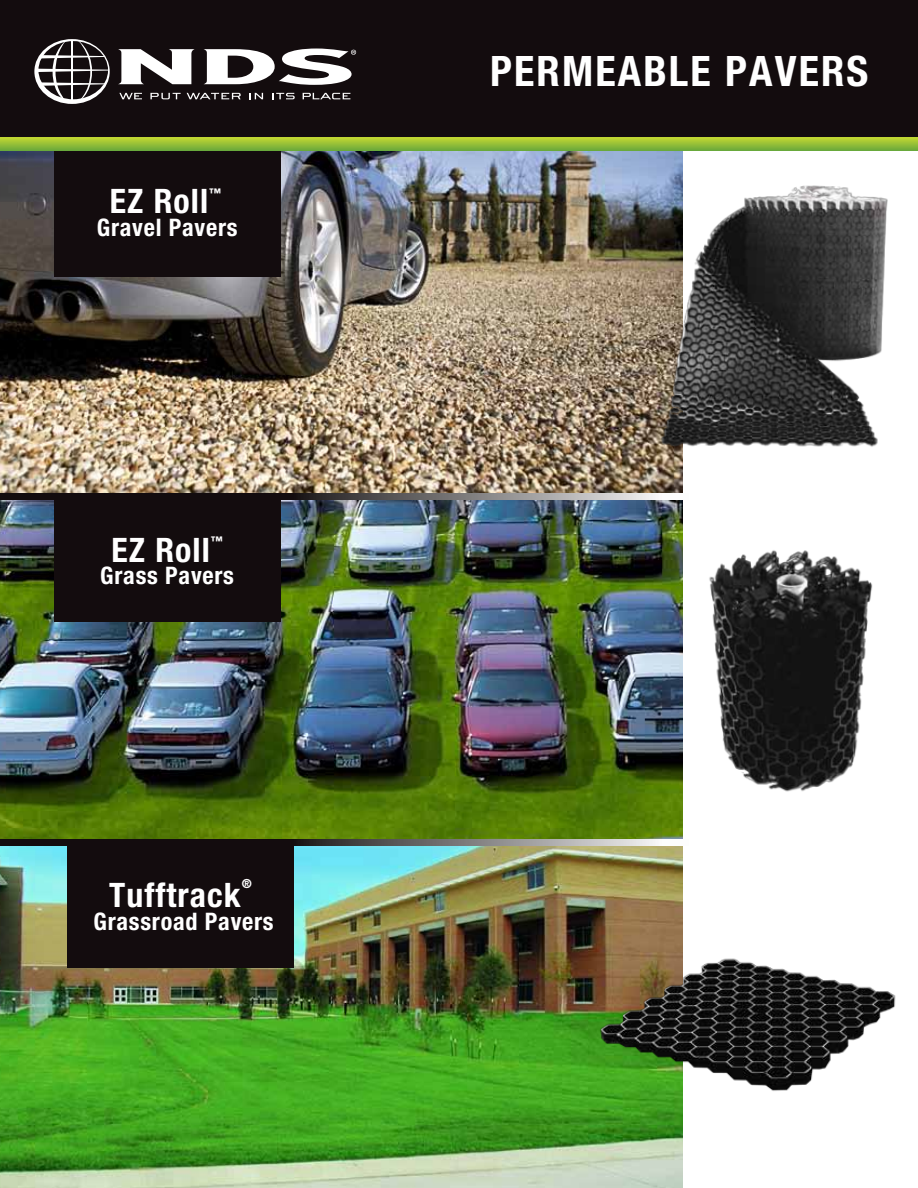
<style>
.page{position:relative;width:918px;height:1188px;background:#fff}
.page>*{position:absolute;margin:0;border:0;box-sizing:border-box;transform-origin:0 0}
.t1{font:700 condensed 42px "Helvetica Neue LT Std";letter-spacing:.05em;color:#fff}
.t2{font:700 condensed 33.75px "Helvetica Neue LT Std";letter-spacing:.03em;color:#fff}
.t3{font:700 condensed 24.15px "Helvetica Neue LT Std";letter-spacing:.03em;color:#fff}
.t4{font:700 condensed 12.6px "Helvetica Neue LT Std";color:#fff}
.t5{font:700 condensed 12px "Helvetica Neue LT Std";color:#fff}
</style>
<div class="page">
<img style="left:0;top:151px;width:683px;height:1037px">
<div style="left:0;top:0;width:918px;height:144px;background:#130c0e"></div>
<svg style="left:118px;top:49px;width:77px;height:35px"></svg>
<svg style="left:119px;top:93px;width:23px;height:6px"></svg>
<svg style="left:150px;top:93px;width:31px;height:6px"></svg>
<svg style="left:187px;top:93px;width:54px;height:6px"></svg>
<svg style="left:249px;top:93px;width:14px;height:6px"></svg>
<svg style="left:273px;top:93px;width:22px;height:6px"></svg>
<svg style="left:303px;top:93px;width:47px;height:6px"></svg>
<svg style="left:34px;top:39px;width:76px;height:65px"></svg>
<svg style="left:204px;top:49px;width:152px;height:36px"></svg>
<div style="left:67px;top:842px;width:227px;height:126px;background:#130c0e"></div>
<div style="left:54px;top:496px;width:226px;height:126px;background:#130c0e"></div>
<div style="left:54px;top:151px;width:226px;height:126px;background:#130c0e"></div>
<img style="left:709px;top:550px;width:164px;height:242px">
<img style="left:657px;top:179px;width:231px;height:276px">
<svg style="left:0;top:493px;width:683px;height:6px"></svg>
<svg style="left:0;top:839px;width:683px;height:6px"></svg>
<img style="left:571px;top:923px;width:325px;height:219px">
<svg style="left:0;top:137px;width:918px;height:14px"></svg>
<h2 class="t2" style="left:110px;top:181px;width:100px">EZ Roll</h2>
<p class="t5" style="left:209px;top:185px;width:13px">™</p>
<p class="t3" style="left:97px;top:212px;width:142px">Gravel Pavers</p>
<h2 class="t2" style="left:112px;top:529px;width:100px">EZ Roll</h2>
<p class="t5" style="left:211px;top:534px;width:13px">™</p>
<p class="t3" style="left:100px;top:561px;width:135px">Grass Pavers</p>
<h2 class="t2" style="left:109px;top:875px;width:133px">Tufftrack</h2>
<p class="t4" style="left:242px;top:876px;width:12px">®</p>
<p class="t3" style="left:94px;top:906px;width:182px">Grassroad Pavers</p>
<h1 class="t1" style="left:490px;top:45px;width:380px">PERMEABLE PAVERS</h1>
</div>
